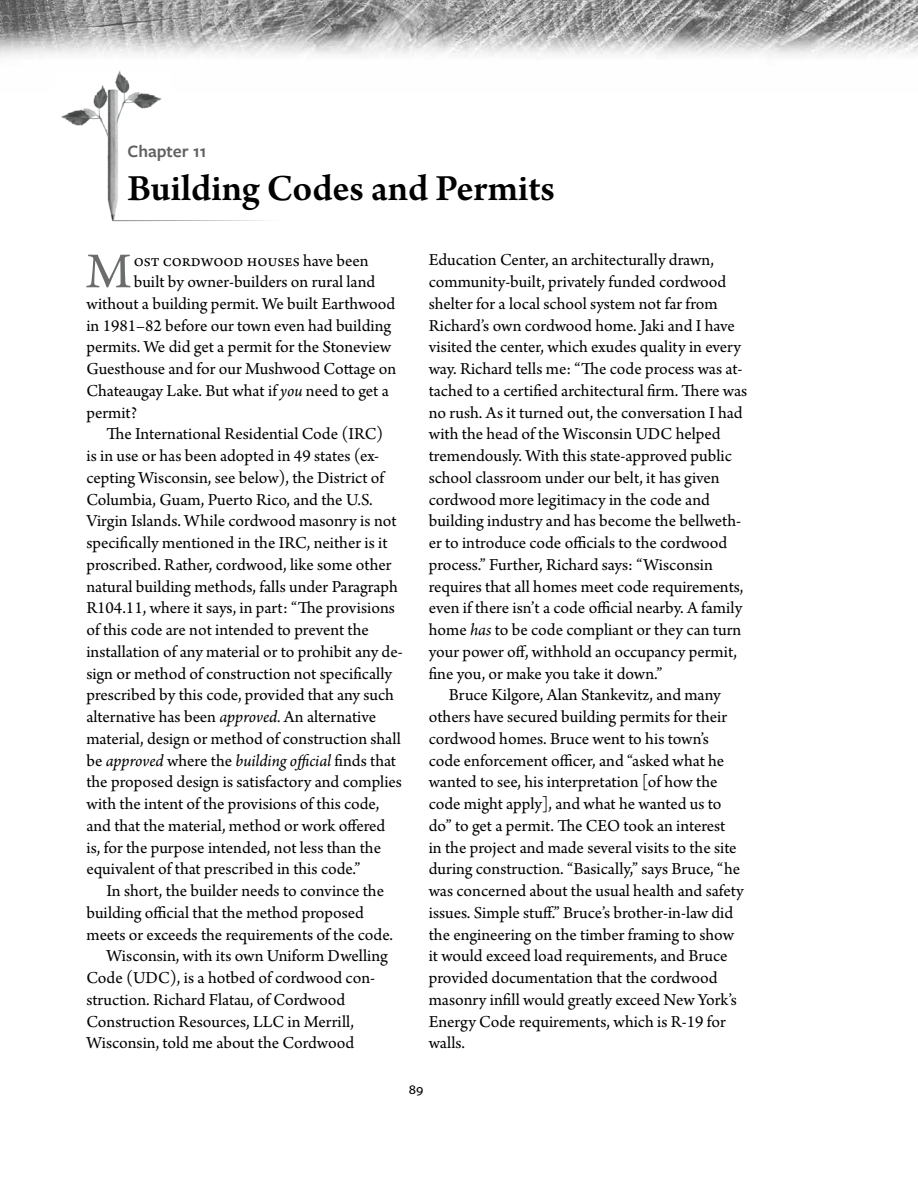
<style>
.page{position:relative;width:918px;height:1188px;background:#fff}
.page>*{position:absolute;margin:0;border:0;box-sizing:border-box;transform-origin:0 0}
.t1{font:52.8px "Arno Pro";color:#6b6d6d}
.t2{font:600 39px "Arno Pro";color:#000}
.t3{font:600 18px "Freight Sans Pro";color:#606161}
.t4{font:17.7px/21.8px "Arno Pro";color:#000}
.t5{font:italic 17.7px "Arno Pro";letter-spacing:-.005em;color:#000}
.t6{font:14.25px "Myriad Pro";color:#000}
.s1{font-style:italic}
.s2{font-style:normal}
</style>
<div class="page">
<img style="left:0;top:0;width:918px;height:57px">
<img style="left:61px;top:70px;width:101px;height:151px">
<svg style="left:113px;top:220px;width:154px;height:1px"></svg>
<p class="t3" style="left:127px;top:139px;width:80px">Chapter 11</p>
<h2 class="t2" style="left:127px;top:166px;width:429px">Building Codes and Permits</h2>
<h1 class="t1" style="left:86px;top:241px;width:47px">M</h1>
<p class="t4" style="left:134px;top:250px;width:236px">ost cordwood houses have been</p>
<p class="t4" style="left:134px;top:272px;width:243px">built by owner-builders on rural land</p>
<p class="t4" style="left:86px;top:294px;width:310px">without a building permit. We built Earthwood</p>
<p class="t4" style="left:86px;top:315px;width:306px">in 1981–82 before our town even had building</p>
<p class="t4" style="left:86px;top:337px;width:307px">permits. We did get a permit for the Stoneview</p>
<p class="t4" style="left:86px;top:359px;width:311px">Guesthouse and for our Mushwood Cottage on</p>
<p class="t4" style="left:86px;top:381px;width:304px">Chateaugay Lake. But what if <span class="s1">you</span> need to get a</p>
<p class="t4" style="left:86px;top:402px;width:52px">permit?</p>
<p class="t4" style="left:107px;top:424px;width:278px">The International Residential Code (IRC)</p>
<p class="t4" style="left:86px;top:446px;width:294px">is in use or has been adopted in 49 states (ex-</p>
<p class="t4" style="left:86px;top:468px;width:299px">cepting Wisconsin, see below), the District of</p>
<p class="t4" style="left:86px;top:489px;width:288px">Columbia, Guam, Puerto Rico, and the U.S.</p>
<p class="t4" style="left:86px;top:511px;width:312px">Virgin Islands. While cordwood masonry is not</p>
<p class="t4" style="left:86px;top:533px;width:303px">specifically mentioned in the IRC, neither is it</p>
<p class="t4" style="left:86px;top:555px;width:307px">proscribed. Rather, cordwood, like some other</p>
<p class="t4" style="left:86px;top:576px;width:313px">natural building methods, falls under Paragraph</p>
<p class="t4" style="left:86px;top:598px;width:310px">R104.11, where it says, in part: “The provisions</p>
<p class="t4" style="left:86px;top:620px;width:284px">of this code are not intended to prevent the</p>
<p class="t4" style="left:86px;top:642px;width:318px">installation of any material or to prohibit any de-</p>
<p class="t4" style="left:86px;top:663px;width:308px">sign or method of construction not specifically</p>
<p class="t4" style="left:86px;top:685px;width:309px">prescribed by this code, provided that any such</p>
<p class="t4" style="left:86px;top:707px;width:291px">alternative has been <span class="s1">approved.</span> An alternative</p>
<p class="t4" style="left:86px;top:729px;width:316px">material, design or method of construction shall</p>
<p class="t5" style="left:86px;top:750px;width:311px"><span class="s2">be</span> approved <span class="s2">where the</span> building official <span class="s2">finds that</span></p>
<p class="t4" style="left:86px;top:772px;width:317px">the proposed design is satisfactory and complies</p>
<p class="t4" style="left:86px;top:794px;width:294px">with the intent of the provisions of this code,</p>
<p class="t4" style="left:86px;top:816px;width:300px">and that the material, method or work offered</p>
<p class="t4" style="left:86px;top:837px;width:296px">is, for the purpose intended, not less than the</p>
<p class="t4" style="left:86px;top:859px;width:276px">equivalent of that prescribed in this code.”</p>
<p class="t4" style="left:107px;top:881px;width:279px">In short, the builder needs to convince the</p>
<p class="t4" style="left:86px;top:903px;width:279px">building official that the method proposed</p>
<p class="t4" style="left:86px;top:924px;width:308px">meets or exceeds the requirements of the code.</p>
<p class="t4" style="left:107px;top:946px;width:283px">Wisconsin, with its own Uniform Dwelling</p>
<p class="t4" style="left:86px;top:968px;width:290px">Code (UDC), is a hotbed of cordwood con-</p>
<p class="t4" style="left:86px;top:990px;width:260px">struction. Richard Flatau, of Cordwood</p>
<p class="t4" style="left:86px;top:1011px;width:269px">Construction Resources, LLC in Merrill,</p>
<p class="t4" style="left:86px;top:1033px;width:269px">Wisconsin, told me about the Cordwood</p>
<p class="t4" style="left:429px;top:250px;width:320px">Education Center, an architecturally drawn, community-built, privately funded cordwood shelter for a local school system not far from Richard’s own cordwood home. Jaki and I have visited the center, which exudes quality in every way. Richard tells me: “The code process was at&shy;tached to a certified architectural firm. There was no rush. As it turned out, the conversation I had with the head of the Wisconsin UDC helped tremendously. With this state-approved public school classroom under our belt, it has given cordwood more legitimacy in the code and building industry and has become the bellweth&shy;er to introduce code officials to the cordwood process.” Further, Richard says: “Wisconsin requires that all homes meet code requirements, even if there isn’t a code official nearby. A family home <span class="s1">has</span> to be code compliant or they can turn your power off, withhold an occupancy permit, fine you, or make you take it down.”</p>
<p class="t4" style="left:429px;top:685px;width:317px;text-indent:20px">Bruce Kilgore, Alan Stankevitz, and many others have secured building permits for their cordwood homes. Bruce went to his town’s code enforcement officer, and “asked what he wanted to see, his interpretation [of how the code might apply], and what he wanted us to do” to get a permit. The CEO took an interest<br>in the project and made several visits to the site during construction. “Basically,” says Bruce, “he was concerned about the usual health and safety issues. Simple stuff.” Bruce’s brother-in-law did the engineering on the timber framing to show it would exceed load requirements, and Bruce provided documentation that the cordwood masonry infill would greatly exceed New York’s Energy Code requirements, which is R-19 for walls.</p>
<p class="t6" style="left:409px;top:1080px;width:16px">89</p>
</div>
